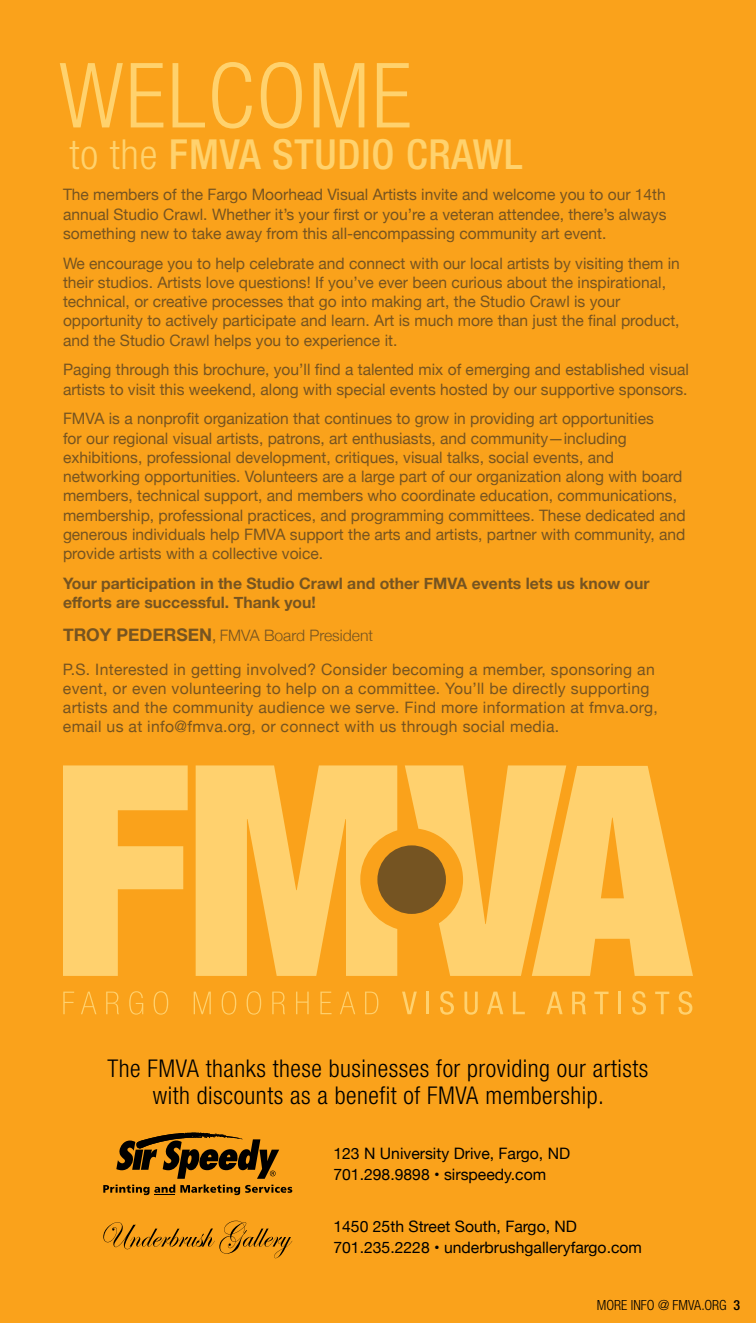
<style>
.page{position:relative;width:756px;height:1323px;background:#faa21b}
.page>*{position:absolute;margin:0;border:0;box-sizing:border-box;transform-origin:0 0}
.t1{font:300 condensed 90.12px "Helvetica Neue";letter-spacing:.02em;color:#ffd26d}
.t2{font:500 condensed 41.48px "Helvetica Neue";letter-spacing:.02em;color:#ffd26d}
.t3{font:300 condensed 24.5px/26.2px "Helvetica Neue";letter-spacing:.02em;color:#000;text-align:center}
.t4{font:15.75px/19.2px "Helvetica Neue";color:#765421}
.t5{font:15.75px/19.2px "Helvetica Neue";letter-spacing:.02em;color:#765421}
.t6{font:15.75px/21px "Helvetica Neue";color:#000}
.t7{font:700 15.75px/19.2px "Helvetica Neue";color:#765421}
.t8{font:300 condensed 14px "Helvetica Neue";color:#000}
.s1{font-weight:300}
.s2{font-weight:700;font-size:17.5px}
.s3{font-stretch:condensed;font-size:17.5px}
.s4{font-weight:500}
</style>
<div class="page">
<svg style="left:566px;top:766px;width:127px;height:210px"></svg>
<svg style="left:63px;top:765px;width:125px;height:211px"></svg>
<svg style="left:196px;top:765px;width:370px;height:211px;fill:#ffd16e"></svg>
<div style="left:377px;top:845px;width:69px;height:69px;background:#755422;border-radius:50%"></div>
<svg style="left:63px;top:992px;width:11px;height:22px"></svg>
<svg style="left:81px;top:992px;width:15px;height:22px"></svg>
<svg style="left:106px;top:992px;width:13px;height:22px"></svg>
<svg style="left:129px;top:991px;width:14px;height:24px"></svg>
<svg style="left:154px;top:991px;width:14px;height:24px"></svg>
<svg style="left:194px;top:992px;width:17px;height:22px"></svg>
<svg style="left:222px;top:991px;width:14px;height:24px"></svg>
<svg style="left:247px;top:991px;width:14px;height:24px"></svg>
<svg style="left:272px;top:992px;width:13px;height:22px"></svg>
<svg style="left:296px;top:992px;width:13px;height:22px"></svg>
<svg style="left:320px;top:992px;width:12px;height:22px"></svg>
<svg style="left:340px;top:992px;width:15px;height:22px"></svg>
<svg style="left:365px;top:992px;width:13px;height:22px"></svg>
<svg style="left:402px;top:992px;width:15px;height:22px"></svg>
<hr style="left:427px;top:992px;width:2px;height:22px;background:#ffd16e">
<svg style="left:440px;top:991px;width:14px;height:24px"></svg>
<svg style="left:464px;top:992px;width:14px;height:23px"></svg>
<svg style="left:487px;top:992px;width:16px;height:22px"></svg>
<svg style="left:513px;top:992px;width:12px;height:22px"></svg>
<svg style="left:546px;top:992px;width:17px;height:22px"></svg>
<svg style="left:572px;top:992px;width:14px;height:22px"></svg>
<svg style="left:594px;top:992px;width:15px;height:22px"></svg>
<hr style="left:619px;top:992px;width:2px;height:22px;background:#ffd16e">
<svg style="left:632px;top:991px;width:14px;height:24px"></svg>
<svg style="left:655px;top:992px;width:14px;height:22px"></svg>
<svg style="left:679px;top:991px;width:13px;height:24px"></svg>
<svg style="left:103px;top:1132px;width:189px;height:63px"></svg>
<svg style="left:103px;top:1221px;width:189px;height:37px"></svg>
<h1 class="t1" style="left:59px;top:44px;width:355px">WELCOME</h1>
<h2 class="t2" style="left:70px;top:130px;width:455px"><span class="s1">to the</span> FMVA STUDIO CRAWL</h2>
<p class="t4" style="left:63px;top:185px;width:605px;text-align:justify">The members of the Fargo Moorhead Visual Artists invite and welcome you to our 14th annual Studio Crawl. Whether it’s your first or you’re a veteran attendee, there’s always something new to take away from this all-encompassing community art event.</p>
<p class="t4" style="left:63px;top:253px;width:618px">We encourage you to help celebrate and connect with our local artists by visiting them in their studios. Artists love questions! If you’ve ever been curious about the inspirational, technical, or creative processes that go into making art, the Studio Crawl is your opportunity to actively participate and learn. Art is much more than just the final product, and the Studio Crawl helps you to experience it.</p>
<p class="t4" style="left:63px;top:360px;width:628px">Paging through this brochure, you’ll find a talented mix of emerging and established visual artists to visit this weekend, along with special events hosted by our supportive sponsors.</p>
<p class="t4" style="left:63px;top:409px;width:624px">FMVA is a nonprofit organization that continues to grow in providing art opportunities<br>for our regional visual artists, patrons, art enthusiasts, and community—including exhibitions, professional development, critiques, visual talks, social events, and networking opportunities. Volunteers are a large part of our organization along with board members, technical support, and members who coordinate education, communications, membership, professional practices, and programming committees. These dedicated and generous individuals help FMVA support the arts and artists, partner with community, and provide artists with a collective voice.</p>
<p class="t7" style="left:63px;top:573px;width:588px">Your participation in the Studio Crawl and other FMVA events lets us know our efforts are successful. Thank you!</p>
<p class="t5" style="left:63px;top:619px;width:593px;line-height:33.2px"><span class="s2">TROY PEDERSEN</span><span class="s3">,</span> <span class="s1">FMVA Board President<br></span>P.S. Interested in getting involved? Consider becoming a member, sponsoring an</p>
<p class="t5" style="left:63px;top:678px;width:596px">event, or even volunteering to help on a committee. You’ll be directly supporting artists and the community audience we serve. Find more information at fmva.org, email us at info@fmva.org, or connect with us through social media.</p>
<h3 class="t3" style="left:108px;top:1056px;width:542px">The FMVA thanks these businesses for providing our artists with discounts as a benefit of FMVA membership.</h3>
<p class="t6" style="left:333px;top:1142px;width:238px">123 N University Drive, Fargo, ND<br>701.298.9898 • sirspeedy.com</p>
<p class="t6" style="left:333px;top:1216px;width:310px">1450 25th Street South, Fargo, ND<br>701.235.2228 • underbrushgalleryfargo.com</p>
<p class="t8" style="left:597px;top:1297px;width:145px">MORE INFO @ FMVA.ORG <span class="s4">3</span></p>
</div>
